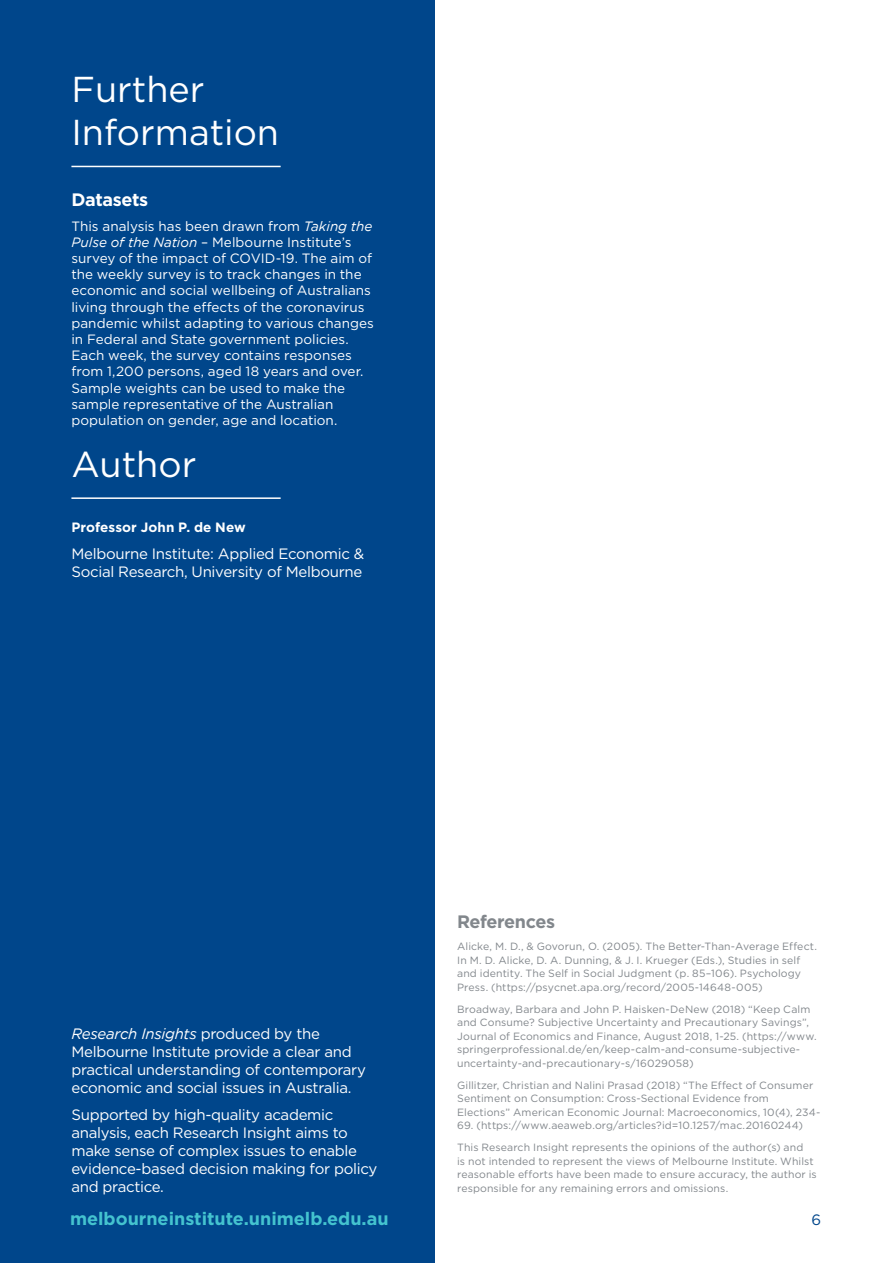
<style>
.page{position:relative;width:893px;height:1263px;background:#fff}
.page>*{position:absolute;margin:0;border:0;box-sizing:border-box;transform-origin:0 0}
.t1{font:36px/43.2px "Gotham HTF";color:#fff}
.t2{font:700 18px "Gotham HTF";color:#44c3cf}
.t3{font:700 18px "Gotham HTF";letter-spacing:-.02em;color:#82878c}
.t4{font:700 18px "Gotham HTF";letter-spacing:-.02em;color:#fff}
.t5{font:15px/18px "Gotham HTF";letter-spacing:-.02em;color:#fff}
.t6{font:italic 15px "Gotham";letter-spacing:-.02em;color:#fff}
.t7{font:15px "Gotham HTF";color:#00468b}
.t8{font:13.5px/16.2px "Gotham HTF";color:#fff}
.t9{font:700 13.5px "Gotham HTF";letter-spacing:.005em;color:#fff}
.t10{font:10.5px/13.5px "Gotham HTF";letter-spacing:.01em;color:#82878c}
.s1{font-family:"Gotham";font-style:italic}
.s2{font-family:"Gotham HTF";font-style:normal}
</style>
<div class="page">
<div style="left:0;top:0;width:434px;height:1263px;background:#00468b"></div>
<hr style="left:71px;top:166px;width:210px;height:1px;background:#fff">
<hr style="left:71px;top:497px;width:210px;height:2px;background:#fff">
<h1 class="t1" style="left:71px;top:67px;width:209px">Further<br>Information</h1>
<h2 class="t4" style="left:71px;top:189px;width:78px">Datasets</h2>
<p class="t8" style="left:71px;top:217px;width:304px">This analysis has been drawn from <span class="s1">Taking the Pulse of the Nation</span> – Melbourne Institute’s survey of the impact of COVID-19. The aim of the weekly survey is to track changes in the economic and social wellbeing of Australians living through the effects of the coronavirus pandemic whilst adapting to various changes in Federal and State government policies.<br>Each week, the survey contains responses from 1,200 persons, aged 18 years and over.<br>Sample weights can be used to make the sample representative of the Australian population on gender, age and location.</p>
<h1 class="t1" style="left:71px;top:442px;width:126px">Author</h1>
<p class="t9" style="left:71px;top:519px;width:176px">Professor John P. de New</p>
<h3 class="t5" style="left:71px;top:544px;width:294px">Melbourne Institute: Applied Economic &amp;<br>Social Research, University of Melbourne</h3>
<h3 class="t6" style="left:71px;top:1025px;width:250px">Research Insights <span class="s2">produced by the</span></h3>
<h3 class="t5" style="left:71px;top:1042px;width:296px">Melbourne Institute provide a clear and practical understanding of contemporary economic and social issues in Australia.</h3>
<h3 class="t5" style="left:71px;top:1105px;width:307px">Supported by high-quality academic analysis, each Research Insight aims to make sense of complex issues to enable evidence-based decision making for policy and practice.</h3>
<h2 class="t2" style="left:70px;top:1209px;width:320px">melbourneinstitute.unimelb.edu.au</h2>
<h2 class="t3" style="left:457px;top:911px;width:99px">References</h2>
<p class="t10" style="left:457px;top:939px;width:361px">Alicke, M. D., &amp; Govorun, O. (2005). The Better-Than-Average Effect.<br>In M. D. Alicke, D. A. Dunning, &amp; J. I. Krueger (Eds.), Studies in self and identity. The Self in Social Judgment (p. 85–106). Psychology Press. (https://psycnet.apa.org/record/2005-14648-005)</p>
<p class="t10" style="left:457px;top:1002px;width:361px">Broadway, Barbara and John P. Haisken-DeNew (2018) “Keep Calm and Consume? Subjective Uncertainty and Precautionary Savings”, Journal of Economics and Finance, August 2018, 1-25. (https://www. springerprofessional.de/en/keep-calm-and-consume-subjective&shy;uncertainty-and-precautionary-s/16029058)</p>
<p class="t10" style="left:457px;top:1078px;width:365px">Gillitzer, Christian and Nalini Prasad (2018) “The Effect of Consumer<br>Sentiment on Consumption: Cross-Sectional Evidence from<br>Elections” American Economic Journal: Macroeconomics, 10(4), 234-</p>
<p class="t10" style="left:457px;top:1114px;width:348px;line-height:22px">69. (https://www.aeaweb.org/articles?id=10.1257/mac.20160244)<br>This Research Insight represents the opinions of the author(s) and</p>
<p class="t10" style="left:457px;top:1154px;width:361px">is not intended to represent the views of Melbourne Institute. Whilst reasonable efforts have been made to ensure accuracy, the author is responsible for any remaining errors and omissions.</p>
<h3 class="t7" style="left:811px;top:1212px;width:11px">6</h3>
</div>
